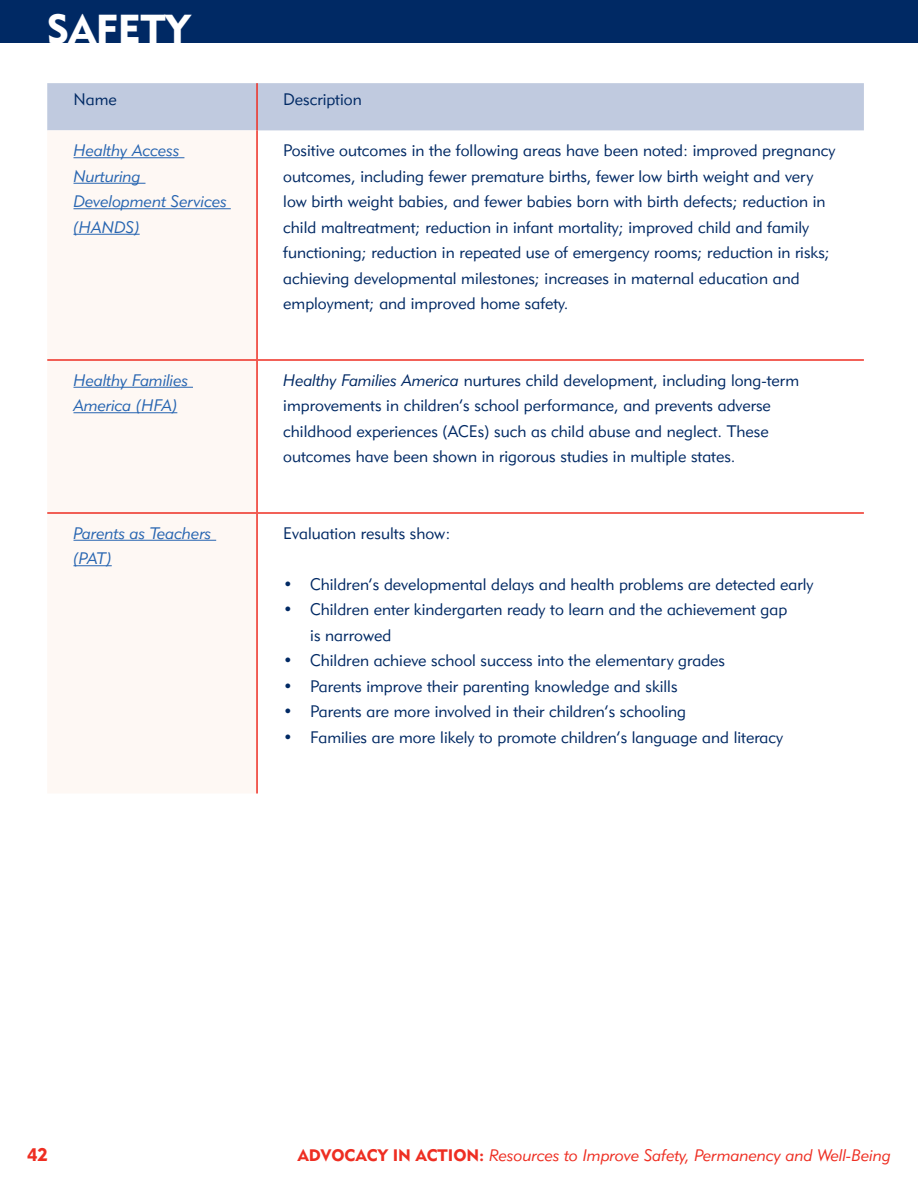
<style>
.page{position:relative;width:918px;height:1188px;background:#fff}
.page>*{position:absolute;margin:0;border:0;box-sizing:border-box;transform-origin:0 0}
.t1{font:39.9px "Geometric 415 BT Black A";color:#fff}
.t2{font:18px "Geometric 415 BT Black A";color:#ee2e22}
.Body{font:16.5px/25.5px "Geometric 415 BT Lite A";color:#002964}
.Body-2{font:16.5px/25.5px "Geometric 415 BT Lite Italic A";color:#2765b1}
.t3{font:16.5px "Geometric 415 BT Lite Italic A";color:#ee2e22}
.s1{font-family:"Geometric 415 BT Lite Italic A"}
.s2{font-family:"Geometric 415 BT Black A"}
</style>
<div class="page">
<div style="left:47px;top:83px;width:817px;height:47px;background:#c0cadf"></div>
<div style="left:47px;top:130px;width:209px;height:663px;background:#fef8f4"></div>
<hr style="left:47px;top:359px;width:210px;height:2px;background:#ee2e22">
<hr style="left:47px;top:512px;width:210px;height:2px;background:#ee2e22">
<hr style="left:256px;top:83px;width:2px;height:47px;background:#ee2e22">
<hr style="left:256px;top:130px;width:2px;height:229px;background:#ee2e22">
<hr style="left:256px;top:361px;width:2px;height:151px;background:#ee2e22">
<hr style="left:256px;top:514px;width:2px;height:280px;background:#ee2e22">
<hr style="left:257px;top:359px;width:607px;height:2px;background:#ee2e22">
<hr style="left:257px;top:512px;width:607px;height:2px;background:#ee2e22">
<hr style="left:74px;top:157px;width:110px;height:1px;background:#2765b1">
<hr style="left:74px;top:183px;width:72px;height:1px;background:#2765b1">
<hr style="left:74px;top:208px;width:157px;height:1px;background:#2765b1">
<hr style="left:74px;top:234px;width:66px;height:1px;background:#2765b1">
<hr style="left:74px;top:387px;width:119px;height:1px;background:#2765b1">
<hr style="left:74px;top:412px;width:103px;height:1px;background:#2765b1">
<hr style="left:74px;top:540px;width:142px;height:1px;background:#2765b1">
<hr style="left:74px;top:565px;width:38px;height:1px;background:#2765b1">
<div style="left:0;top:0;width:918px;height:43px;background:#002964"></div>
<h1 class="t1" style="left:47px;top:4px;width:144px">SAFETY</h1>
<p class="Body" style="left:74px;top:86px;width:45px">Name</p>
<p class="Body" style="left:283px;top:86px;width:80px">Description</p>
<p class="Body-2" style="left:74px;top:137px;width:155px">Healthy Access<br>Nurturing<br>Development Services (HANDS)</p>
<p class="Body" style="left:283px;top:137px;width:554px">Positive outcomes in the following areas have been noted: improved pregnancy outcomes, including fewer premature births, fewer low birth weight and very low birth weight babies, and fewer babies born with birth defects; reduction in child maltreatment; reduction in infant mortality; improved child and family functioning; reduction in repeated use of emergency rooms; reduction in risks; achieving developmental milestones; increases in maternal education and employment; and improved home safety.</p>
<p class="Body-2" style="left:74px;top:367px;width:116px">Healthy Families<br>America (HFA)</p>
<p class="Body" style="left:283px;top:367px;width:518px"><span class="s1">Healthy Families America</span> nurtures child development, including long-term improvements in children’s school performance, and prevents adverse childhood experiences (ACEs) such as child abuse and neglect. These outcomes have been shown in rigorous studies in multiple states.</p>
<p class="Body-2" style="left:74px;top:520px;width:140px">Parents as Teachers (PAT)</p>
<p class="Body" style="left:283px;top:520px;width:169px">Evaluation results show:</p>
<p class="Body" style="left:283px;top:571px;width:532px">• Children’s developmental delays and health problems are detected early</p>
<p class="Body" style="left:310px;top:596px;width:478px;text-indent:-27px">• Children enter kindergarten ready to learn and the achievement gap is narrowed</p>
<p class="Body" style="left:283px;top:647px;width:443px">• Children achieve school success into the elementary grades</p>
<p class="Body" style="left:283px;top:673px;width:396px">• Parents improve their parenting knowledge and skills</p>
<p class="Body" style="left:283px;top:698px;width:404px">• Parents are more involved in their children’s schooling</p>
<p class="Body" style="left:283px;top:724px;width:501px">• Families are more likely to promote children’s language and literacy</p>
<p class="t2" style="left:27px;top:1144px;width:22px">42</p>
<p class="t3" style="left:298px;top:1145px;width:595px"><span class="s2">ADVOCACY IN ACTION:</span> Resources to Improve Safety, Permanency and Well-Being</p>
</div>
